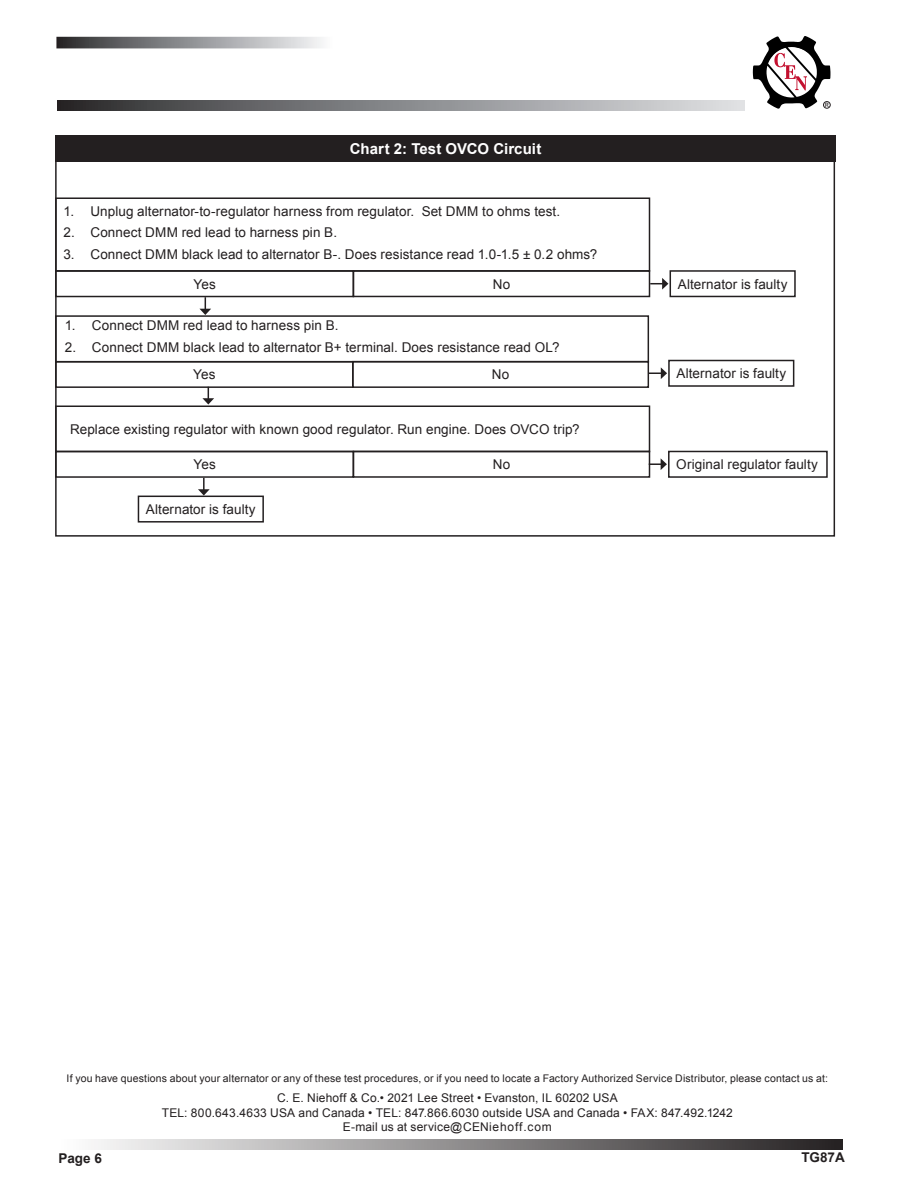
<style>
.page{position:relative;width:918px;height:1188px;background:#fff}
.page>*{position:absolute;margin:0;border:0;box-sizing:border-box;transform-origin:0 0}
.block_style_body{font:700 15px "Arial";letter-spacing:.005em;color:#fff}
.block_style_body-2{font:13.5px "Arial";letter-spacing:.005em;color:#231f20}
.t1{font:700 13.5px "Arial";color:#231f20}
.block_style_body-3{font:12px/14.4px "Arial";letter-spacing:.015em;color:#231f20;text-align:center}
.block_style_body-4{font:10.5px "Arial";letter-spacing:.015em;color:#231f20}
.t2{font:6px "Trebuchet MS";color:#231f20;scale:1.21 1}
</style>
<div class="page">
<svg style="left:58px;top:101px;width:687px;height:10px;background:#87888a"></svg>
<img style="left:56px;top:37px;width:266px;height:12px">
<svg style="left:753px;top:36px;width:77px;height:73px"></svg>
<div style="left:823px;top:101px;width:7px;height:8px;background:#fff;border-radius:50%"></div>
<div style="left:823px;top:101px;width:8px;height:7px;border:1px solid #231f20;border-radius:50%"></div>
<svg style="left:94px;top:1140px;width:749px;height:10px;background:#8c8a8b"></svg>
<div style="left:55px;top:135px;width:781px;height:27px;background:#231f20"></div>
<div style="left:55px;top:361px;width:299px;height:27px;border:2px solid #231f20"></div>
<div style="left:352px;top:361px;width:297px;height:27px;border:2px solid #231f20"></div>
<svg style="left:649px;top:367px;width:18px;height:12px"></svg>
<svg style="left:198px;top:478px;width:12px;height:18px"></svg>
<div style="left:668px;top:360px;width:126px;height:27px;border:2px solid #231f20"></div>
<svg style="left:202px;top:387px;width:12px;height:18px"></svg>
<div style="left:55px;top:270px;width:299px;height:27px;border:2px solid #231f20"></div>
<div style="left:353px;top:270px;width:297px;height:27px;border:2px solid #231f20"></div>
<svg style="left:650px;top:278px;width:18px;height:12px"></svg>
<div style="left:670px;top:270px;width:126px;height:27px;border:2px solid #231f20"></div>
<div style="left:55px;top:451px;width:299px;height:27px;border:2px solid #231f20"></div>
<div style="left:353px;top:451px;width:297px;height:27px;border:2px solid #231f20"></div>
<div style="left:55px;top:406px;width:595px;height:46px;border:2px solid #231f20"></div>
<svg style="left:649px;top:458px;width:18px;height:12px"></svg>
<div style="left:668px;top:451px;width:160px;height:27px;border:2px solid #231f20"></div>
<svg style="left:199px;top:297px;width:12px;height:18px"></svg>
<div style="left:138px;top:496px;width:126px;height:27px;border:2px solid #231f20"></div>
<div style="left:55px;top:197px;width:595px;height:75px;border:2px solid #231f20"></div>
<div style="left:55px;top:315px;width:594px;height:47px;border:2px solid #231f20"></div>
<p class="block_style_body" style="left:350px;top:139px;width:193px">Chart 2: Test OVCO Circuit</p>
<p class="block_style_body-2" style="left:63px;top:202px;width:498px">1. Unplug alternator-to-regulator harness from regulator. Set DMM to ohms test.</p>
<p class="block_style_body-2" style="left:63px;top:224px;width:275px">2. Connect DMM red lead to harness pin B.</p>
<p class="block_style_body-2" style="left:63px;top:245px;width:536px">3. Connect DMM black lead to alternator B-. Does resistance read 1.0-1.5 ± 0.2 ohms?</p>
<p class="block_style_body-2" style="left:193px;top:275px;width:24px">Yes</p>
<p class="block_style_body-2" style="left:493px;top:275px;width:19px">No</p>
<p class="block_style_body-2" style="left:678px;top:275px;width:111px">Alternator is faulty</p>
<p class="block_style_body-2" style="left:65px;top:317px;width:275px">1. Connect DMM red lead to harness pin B.</p>
<p class="block_style_body-2" style="left:65px;top:338px;width:496px">2. Connect DMM black lead to alternator B+ terminal. Does resistance read OL?</p>
<p class="block_style_body-2" style="left:193px;top:366px;width:24px">Yes</p>
<p class="block_style_body-2" style="left:492px;top:366px;width:19px">No</p>
<p class="block_style_body-2" style="left:676px;top:365px;width:111px">Alternator is faulty</p>
<p class="block_style_body-2" style="left:70px;top:420px;width:511px">Replace existing regulator with known good regulator. Run engine. Does OVCO trip?</p>
<p class="t2" style="left:825px;top:101px;width:5px">R</p>
<p class="block_style_body-2" style="left:193px;top:456px;width:24px">Yes</p>
<p class="block_style_body-2" style="left:493px;top:456px;width:19px">No</p>
<p class="block_style_body-2" style="left:146px;top:500px;width:111px">Alternator is faulty</p>
<p class="block_style_body-2" style="left:676px;top:456px;width:143px">Original regulator faulty</p>
<p class="block_style_body-4" style="left:67px;top:1072px;width:763px">If you have questions about your alternator or any of these test procedures, or if you need to locate a Factory Authorized Service Distributor, please contact us at:</p>
<p class="block_style_body-3" style="left:162px;top:1091px;width:572px">C. E. Niehoff &amp; Co.• 2021 Lee Street • Evanston, IL 60202 USA<br>TEL: 800.643.4633 USA and Canada • TEL: 847.866.6030 outside USA and Canada • FAX: 847.492.1242<br>E-mail us at service@CENiehoff.com</p>
<p class="t1" style="left:58px;top:1149px;width:45px">Page 6</p>
<p class="t1" style="left:801px;top:1148px;width:45px">TG87A</p>
</div>
